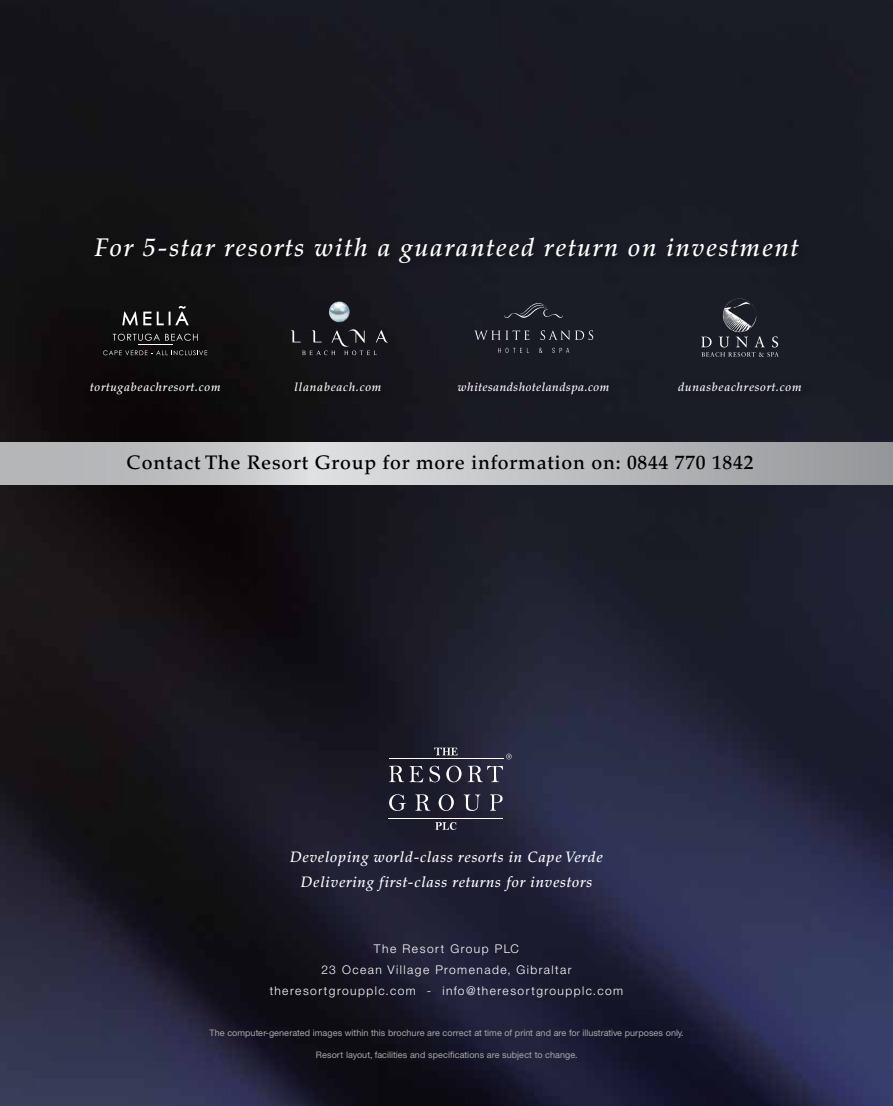
<style>
.page{position:relative;width:893px;height:1106px;background:#fff}
.page>*{position:absolute;margin:0;border:0;box-sizing:border-box;transform-origin:0 0}
.t1{font:italic 500 25.5px "Palatino";letter-spacing:.07em;color:#fff}
.t2{font:500 19.5px "Palatino";letter-spacing:.04em;color:#000}
.t3{font:italic 500 15px/25.5px "Palatino";letter-spacing:.05em;color:#fff;text-align:center}
.t4{font:300 12px/21px "Helvetica Neue";letter-spacing:.12em;color:#fff;text-align:center}
.t5{font:italic 500 12px "Palatino";letter-spacing:.06em;color:#fff}
.t6{font:italic 500 12px "Palatino";letter-spacing:.04em;color:#fff}
.t7{font:9px "Helvetica Neue";letter-spacing:.01em;color:#a7a9ac}
</style>
<div class="page">
<img style="left:0;top:0;width:893px;height:1106px">
<div style="left:90px;top:232px;width:720px;height:43px;background:#000;opacity:.5"></div>
<svg style="left:0;top:442px;width:893px;height:43px;background:#bbbcbf"></svg>
<svg style="left:435px;top:822px;width:21px;height:8px"></svg>
<svg style="left:434px;top:747px;width:24px;height:8px"></svg>
<svg style="left:389px;top:765px;width:34px;height:17px"></svg>
<svg style="left:429px;top:765px;width:11px;height:17px"></svg>
<svg style="left:446px;top:765px;width:16px;height:17px"></svg>
<svg style="left:468px;top:765px;width:35px;height:17px"></svg>
<svg style="left:389px;top:794px;width:17px;height:17px"></svg>
<svg style="left:415px;top:794px;width:15px;height:16px"></svg>
<svg style="left:439px;top:794px;width:15px;height:17px"></svg>
<svg style="left:464px;top:794px;width:16px;height:17px"></svg>
<svg style="left:490px;top:794px;width:13px;height:16px"></svg>
<hr style="left:389px;top:758px;width:114px;height:1px;background:#fff">
<hr style="left:389px;top:818px;width:114px;height:1px;background:#fff">
<svg style="left:506px;top:753px;width:6px;height:6px"></svg>
<svg style="left:113px;top:334px;width:85px;height:7px"></svg>
<svg style="left:122px;top:306px;width:67px;height:19px"></svg>
<hr style="left:138px;top:345px;width:35px;height:1px;background:#fff">
<svg style="left:103px;top:350px;width:104px;height:5px"></svg>
<div style="left:85px;top:377px;width:147px;height:29px;background:#0c0709"></div>
<svg style="left:329px;top:302px;width:21px;height:20px"></svg>
<svg style="left:291px;top:328px;width:97px;height:27px;background:#29282d"></svg>
<div style="left:289px;top:376px;width:103px;height:26px;background:#131218"></div>
<div style="left:453px;top:377px;width:167px;height:28px;background:#171922"></div>
<svg style="left:701px;top:298px;width:78px;height:59px;background:#31343c"></svg>
<div style="left:673px;top:377px;width:139px;height:25px;background:#181b24"></div>
<svg style="left:474px;top:330px;width:55px;height:10px"></svg>
<svg style="left:540px;top:330px;width:53px;height:10px"></svg>
<svg style="left:504px;top:301px;width:60px;height:18px"></svg>
<svg style="left:498px;top:348px;width:31px;height:5px"></svg>
<svg style="left:539px;top:348px;width:3px;height:5px"></svg>
<svg style="left:552px;top:348px;width:17px;height:5px"></svg>
<h1 class="t1" style="left:95px;top:233px;width:705px">For 5-star resorts with a guaranteed return on investment</h1>
<h3 class="t5" style="left:90px;top:380px;width:132px">tortugabeachresort.com</h3>
<h3 class="t5" style="left:295px;top:380px;width:88px">llanabeach.com</h3>
<h3 class="t6" style="left:458px;top:379px;width:153px">whitesandshotelandspa.com</h3>
<h3 class="t5" style="left:678px;top:380px;width:125px">dunasbeachresort.com</h3>
<h2 class="t2" style="left:127px;top:450px;width:628px">Contact The Resort Group for more information on: 0844 770 1842</h2>
<h3 class="t3" style="left:290px;top:844px;width:314px">Developing world-class resorts in Cape Verde<br>Delivering first-class returns for investors</h3>
<h3 class="t4" style="left:270px;top:937px;width:355px">The Resort Group PLC<br>23 Ocean Village Promenade, Gibraltar theresortgroupplc.com - info@theresortgroupplc.com</h3>
<p class="t7" style="left:210px;top:1027px;width:476px">The computer-generated images within this brochure are correct at time of print and are for illustrative purposes only.</p>
<p class="t7" style="left:316px;top:1049px;width:263px">Resort layout, facilities and specifications are subject to change.</p>
</div>
